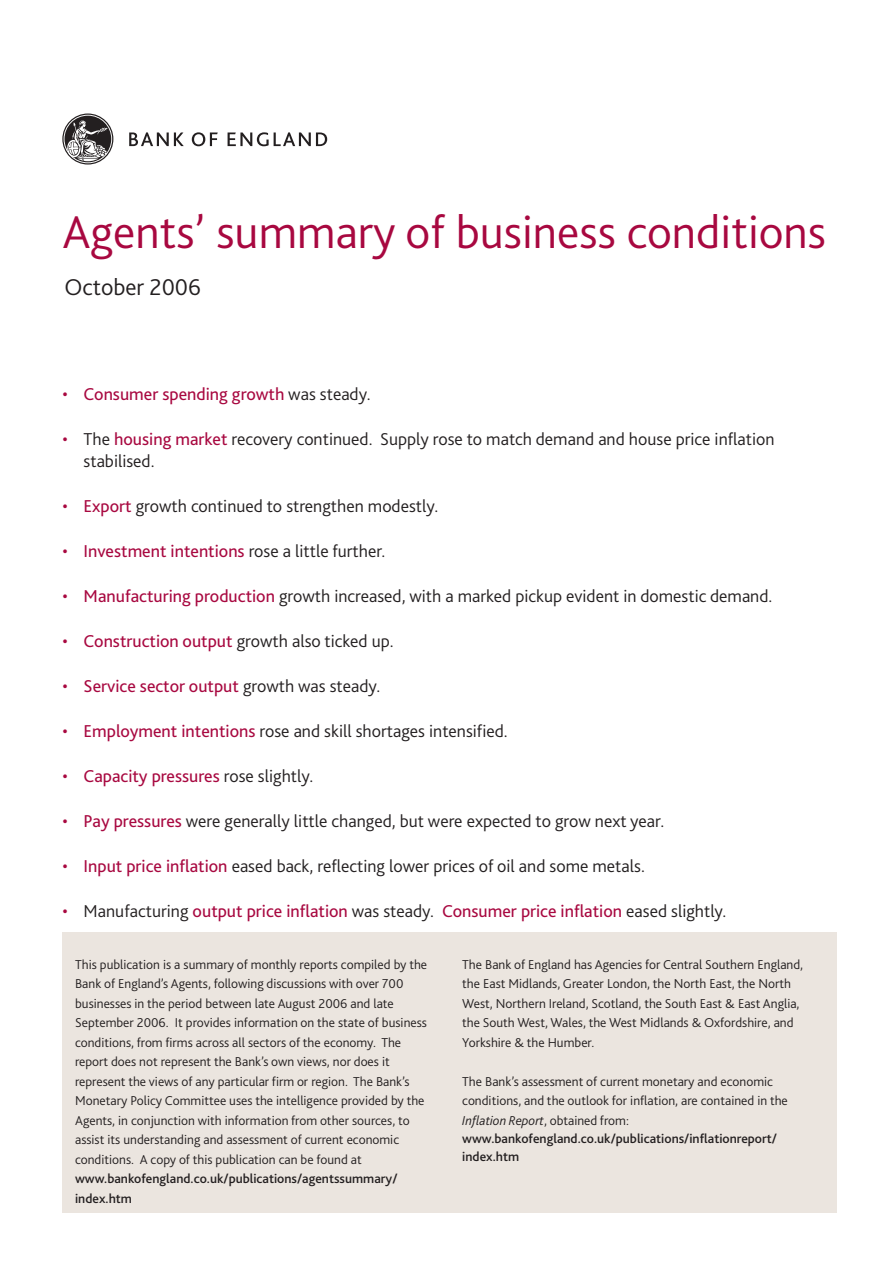
<style>
.page{position:relative;width:893px;height:1263px;background:#fff}
.page>*{position:absolute;margin:0;border:0;box-sizing:border-box;transform-origin:0 0}
.t1{font:300 48px "Bliss 2";color:#a80840}
.t2{font:300 24px "Bliss 2";color:#231f20}
.t3{font:300 18px/22.5px "Bliss 2";color:#231f20}
.t4{font:18px "Bliss 2";color:#a80840}
.t5{font:300 13.5px/19.5px "Bliss 2";color:#231f20}
.t6{font:500 13.5px/19.5px "Bliss 2";color:#231f20}
.s1{font-weight:300}
.s2{font-weight:300;color:#231f20}
.s3{color:#a80840}
.s4{font-weight:400;color:#a80840}
.s5{font-style:italic}
</style>
<div class="page">
<div style="left:62px;top:932px;width:774px;height:281px;background:#ebe5df"></div>
<svg style="left:129px;top:132px;width:55px;height:14px"></svg>
<svg style="left:192px;top:132px;width:26px;height:14px"></svg>
<svg style="left:227px;top:132px;width:100px;height:14px"></svg>
<svg style="left:62px;top:114px;width:51px;height:51px"></svg>
<svg style="left:64px;top:115px;width:48px;height:48px"></svg>
<div style="left:64px;top:116px;width:47px;height:46px;background:#231f20;border-radius:50%"></div>
<svg style="left:66px;top:121px;width:42px;height:40px"></svg>
<h1 class="t1" style="left:62px;top:214px;width:765px">Agents’ summary of business conditions</h1>
<h2 class="t2" style="left:64px;top:277px;width:138px">October 2006</h2>
<h3 class="t4" style="left:62px;top:387px;width:310px"><span class="s1">•</span> Consumer spending growth <span class="s2">was steady.</span></h3>
<h3 class="t3" style="left:84px;top:429px;width:692px;text-indent:-21px"><span class="s3">•</span> The <span class="s4">housing market</span> recovery continued. Supply rose to match demand and house price inflation stabilised.</h3>
<h3 class="t3" style="left:62px;top:497px;width:377px"><span class="s3">•</span> <span class="s4">Export</span> growth continued to strengthen modestly.</h3>
<h3 class="t4" style="left:62px;top:544px;width:324px"><span class="s1">•</span> Investment intentions <span class="s2">rose a little further.</span></h3>
<h3 class="t3" style="left:62px;top:587px;width:711px"><span class="s3">•</span> <span class="s4">Manufacturing production</span> growth increased, with a marked pickup evident in domestic demand.</h3>
<h3 class="t3" style="left:62px;top:632px;width:333px"><span class="s3">•</span> <span class="s4">Construction output</span> growth also ticked up.</h3>
<h3 class="t4" style="left:62px;top:679px;width:319px"><span class="s1">•</span> Service sector output <span class="s2">growth was steady.</span></h3>
<h3 class="t3" style="left:62px;top:722px;width:447px"><span class="s3">•</span> <span class="s4">Employment intentions</span> rose and skill shortages intensified.</h3>
<h3 class="t4" style="left:62px;top:769px;width:252px"><span class="s1">•</span> Capacity pressures <span class="s2">rose slightly.</span></h3>
<h3 class="t3" style="left:62px;top:812px;width:603px"><span class="s3">•</span> <span class="s4">Pay pressures</span> were generally little changed, but were expected to grow next year.</h3>
<h3 class="t3" style="left:62px;top:857px;width:584px"><span class="s3">•</span> <span class="s4">Input price inflation</span> eased back, reflecting lower prices of oil and some metals.</h3>
<h3 class="t4" style="left:62px;top:904px;width:665px"><span class="s1">•</span> <span class="s2">Manufacturing</span> output price inflation <span class="s2">was steady.</span> Consumer price inflation <span class="s2">eased slightly.</span></h3>
<p class="t5" style="left:75px;top:956px;width:353px">This publication is a summary of monthly reports compiled by the Bank of England’s Agents, following discussions with over 700 businesses in the period between late August 2006 and late September 2006. It provides information on the state of business conditions, from firms across all sectors of the economy. The report does not represent the Bank’s own views, nor does it represent the views of any particular firm or region. The Bank’s Monetary Policy Committee uses the intelligence provided by the Agents, in conjunction with information from other sources, to assist its understanding and assessment of current economic conditions. A copy of this publication can be found at</p>
<p class="t6" style="left:75px;top:1170px;width:324px">www.bankofengland.co.uk/publications/agentssummary/ index.htm</p>
<p class="t5" style="left:462px;top:956px;width:342px">The Bank of England has Agencies for Central Southern England, the East Midlands, Greater London, the North East, the North West, Northern Ireland, Scotland, the South East &amp; East Anglia, the South West, Wales, the West Midlands &amp; Oxfordshire, and Yorkshire &amp; the Humber.</p>
<p class="t5" style="left:462px;top:1073px;width:327px">The Bank’s assessment of current monetary and economic conditions, and the outlook for inflation, are contained in the<br><span class="s5">Inflation Report</span>, obtained from:</p>
<p class="t6" style="left:462px;top:1130px;width:316px;line-height:18px">www.bankofengland.co.uk/publications/inflationreport/ index.htm</p>
</div>
